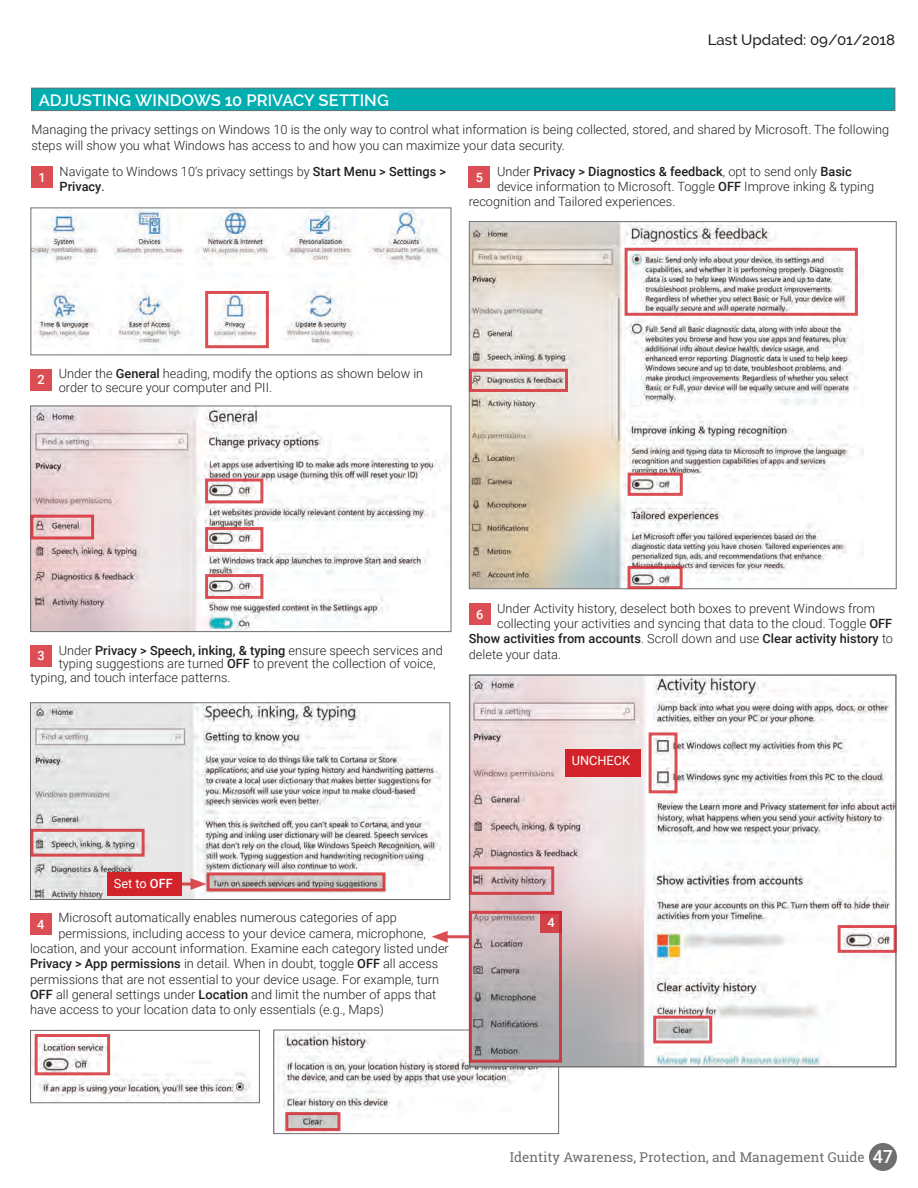
<style>
.page{position:relative;width:918px;height:1188px;background:#fff}
.page>*{position:absolute;margin:0;border:0;box-sizing:border-box;transform-origin:0 0}
.t1{font:500 18px "Roboto";color:#fff}
.SubHeaders{font:600 16.5px "Raleway";color:#fff}
.t2{font:500 15px "Raleway";color:#231f20}
.t3{font:13.5px "Roboto Slab";color:#6d6f71}
.Body_Copy{font:300 12.75px/15.3px "Roboto";color:#231f20}
.Body_Copy-2{font:500 12.75px "Roboto";color:#231f20}
.RedBox_Text{font:300 12.75px/13.5px "Roboto";color:#231f20}
.RedBox_Text-2{font:12.75px "Roboto";color:#fff}
.RedBox_Text-3{font:500 12.75px "Roboto";color:#fff}
.s1{font-weight:500}
.s2{font-weight:400}
.s3{font-weight:300}
</style>
<div class="page">
<img style="left:277px;top:1032px;width:274px;height:100px">
<div style="left:273px;top:1030px;width:286px;height:104px;border:1px solid #6d6f71"></div>
<div style="left:32px;top:88px;width:863px;height:23px;background:#00aeb0"></div>
<div style="left:31px;top:88px;width:864px;height:23px;border:1px solid #6d6f71"></div>
<div style="left:31px;top:166px;width:22px;height:22px;background:#db4f54"></div>
<img style="left:33px;top:210px;width:408px;height:139px">
<div style="left:31px;top:208px;width:420px;height:147px;border:1px solid #6d6f71"></div>
<img style="left:32px;top:408px;width:409px;height:222px">
<div style="left:30px;top:406px;width:421px;height:226px;border:1px solid #6d6f71"></div>
<div style="left:205px;top:291px;width:64px;height:57px;border:3px solid #d2232a"></div>
<div style="left:30px;top:369px;width:22px;height:22px;background:#db4f54"></div>
<div style="left:30px;top:515px;width:64px;height:24px;border:3px solid #d2232a"></div>
<div style="left:30px;top:645px;width:22px;height:22px;background:#db4f54"></div>
<img style="left:471px;top:223px;width:392px;height:364px">
<div style="left:469px;top:369px;width:99px;height:23px;border:3px solid #d2232a"></div>
<div style="left:625px;top:248px;width:233px;height:68px;border:3px solid #d2232a"></div>
<div style="left:469px;top:166px;width:21px;height:22px;background:#db4f54"></div>
<img style="left:32px;top:704px;width:408px;height:194px">
<div style="left:30px;top:702px;width:420px;height:198px;border:1px solid #6d6f71"></div>
<img style="left:471px;top:676px;width:424px;height:389px">
<div style="left:469px;top:603px;width:21px;height:22px;background:#db4f54"></div>
<div style="left:30px;top:913px;width:22px;height:22px;background:#db4f54"></div>
<div style="left:285px;top:1112px;width:55px;height:19px;border:3px solid #d2232a"></div>
<div style="left:205px;top:479px;width:58px;height:24px;border:3px solid #d2232a"></div>
<div style="left:205px;top:527px;width:58px;height:25px;border:3px solid #d2232a"></div>
<div style="left:205px;top:574px;width:58px;height:25px;border:3px solid #d2232a"></div>
<div style="left:207px;top:872px;width:179px;height:19px;border:3px solid #d2232a"></div>
<div style="left:107px;top:872px;width:74px;height:24px;background:#d2232a"></div>
<hr style="left:181px;top:883px;width:15px;height:3px;background:#d2232a">
<svg style="left:191px;top:878px;width:16px;height:12px"></svg>
<div style="left:30px;top:829px;width:115px;height:28px;border:3px solid #d2232a"></div>
<div style="left:469px;top:866px;width:85px;height:29px;border:3px solid #d2232a"></div>
<div style="left:649px;top:732px;width:29px;height:61px;border:3px solid #d2232a"></div>
<div style="left:838px;top:925px;width:59px;height:28px;border:3px solid #d2232a"></div>
<div style="left:653px;top:1016px;width:59px;height:27px;border:3px solid #d2232a"></div>
<div style="left:469px;top:911px;width:93px;height:152px;border:3px solid #d2232a"></div>
<svg style="left:540px;top:911px;width:22px;height:22px"></svg>
<hr style="left:442px;top:935px;width:27px;height:3px;background:#d2232a">
<svg style="left:432px;top:931px;width:16px;height:12px"></svg>
<div style="left:628px;top:473px;width:55px;height:23px;border:3px solid #d2232a"></div>
<div style="left:628px;top:566px;width:55px;height:23px;border:3px solid #d2232a"></div>
<img style="left:32px;top:1034px;width:219px;height:67px">
<div style="left:30px;top:1030px;width:230px;height:73px;border:1px solid #6d6f71"></div>
<div style="left:35px;top:1034px;width:75px;height:41px;border:3px solid #d2232a"></div>
<div style="left:565px;top:749px;width:75px;height:28px;background:#d2232a"></div>
<div style="left:869px;top:1143px;width:28px;height:28px;background:#6d6f71;border-radius:50%"></div>
<p class="t2" style="left:708px;top:31px;width:189px">Last Updated: 09/01/2018</p>
<p class="SubHeaders" style="left:39px;top:90px;width:352px">ADJUSTING WINDOWS 10 PRIVACY SETTING</p>
<p class="Body_Copy" style="left:31px;top:122px;width:859px">Managing the privacy settings on Windows 10 is the only way to control what information is being collected, stored, and shared by Microsoft. The following steps will show you what Windows has access to and how you can maximize your data security.</p>
<p class="RedBox_Text-3" style="left:38px;top:168px;width:9px">1</p>
<p class="Body_Copy" style="left:60px;top:163px;width:388px">Navigate to Windows 10’s privacy settings by <span class="s1">Start Menu &gt; Settings &gt;<br>Privacy</span><span class="s2">.</span></p>
<p class="Body_Copy-2" style="left:497px;top:162px;width:356px"><span class="s3">Under</span> Privacy &gt; Diagnostics &amp; feedback<span class="s3">, opt to send only</span> Basic</p>
<p class="Body_Copy" style="left:497px;top:178px;width:379px">device information to Microsoft. Toggle <span class="s1">OFF</span> Improve inking &amp; typing</p>
<p class="Body_Copy" style="left:469px;top:194px;width:208px">recognition and Tailored experiences.</p>
<p class="RedBox_Text-3" style="left:476px;top:168px;width:9px">5</p>
<p class="RedBox_Text-3" style="left:38px;top:371px;width:9px">2</p>
<p class="RedBox_Text" style="left:59px;top:367px;width:366px">Under the <span class="s1">General</span> heading, modify the options as shown below in order to secure your computer and PII.</p>
<p class="RedBox_Text-3" style="left:38px;top:647px;width:9px">3</p>
<p class="Body_Copy-2" style="left:59px;top:641px;width:386px"><span class="s3">Under</span> Privacy &gt; Speech, inking, &amp; typing <span class="s3">ensure speech services and</span></p>
<p class="Body_Copy" style="left:59px;top:656px;width:378px">typing suggestions are turned <span class="s1">OFF</span> to prevent the collection of voice,</p>
<p class="Body_Copy" style="left:30px;top:669px;width:202px">typing, and touch interface patterns.</p>
<p class="Body_Copy" style="left:497px;top:600px;width:379px">Under Activity history, deselect both boxes to prevent Windows from</p>
<p class="Body_Copy" style="left:497px;top:615px;width:397px">collecting your activities and syncing that data to the cloud. Toggle <span class="s1">OFF</span></p>
<p class="Body_Copy-2" style="left:469px;top:630px;width:426px">Show activities from accounts<span class="s3">. Scroll down and use</span> Clear activity history <span class="s3">to</span></p>
<p class="Body_Copy" style="left:469px;top:646px;width:94px">delete your data.</p>
<p class="RedBox_Text-3" style="left:476px;top:605px;width:9px">6</p>
<p class="RedBox_Text-2" style="left:572px;top:751px;width:60px">UNCHECK</p>
<p class="RedBox_Text-2" style="left:114px;top:874px;width:60px">Set to <span class="s1">OFF</span></p>
<p class="Body_Copy" style="left:58px;top:910px;width:340px">Microsoft automatically enables numerous categories of app</p>
<p class="Body_Copy" style="left:58px;top:925px;width:369px">permissions, including access to your device camera, microphone,</p>
<p class="Body_Copy" style="left:30px;top:940px;width:420px">location, and your account information. Examine each category listed under</p>
<p class="Body_Copy" style="left:30px;top:956px;width:410px"><span class="s1">Privacy &gt; App permissions</span> in detail. When in doubt, toggle <span class="s1">OFF</span> all access</p>
<p class="Body_Copy" style="left:30px;top:971px;width:411px">permissions that are not essential to your device usage. For example, turn</p>
<p class="Body_Copy" style="left:30px;top:986px;width:408px"><span class="s1">OFF</span> all general settings under <span class="s1">Location</span> and limit the number of apps that</p>
<p class="Body_Copy" style="left:30px;top:1002px;width:355px">have access to your location data to only essentials (e.g., Maps)</p>
<p class="RedBox_Text-3" style="left:37px;top:915px;width:9px">4</p>
<p class="RedBox_Text-3" style="left:548px;top:913px;width:9px">4</p>
<p class="t3" style="left:510px;top:1148px;width:357px">Identity Awareness, Protection, and Management Guide</p>
<p class="t1" style="left:873px;top:1144px;width:22px">47</p>
</div>
